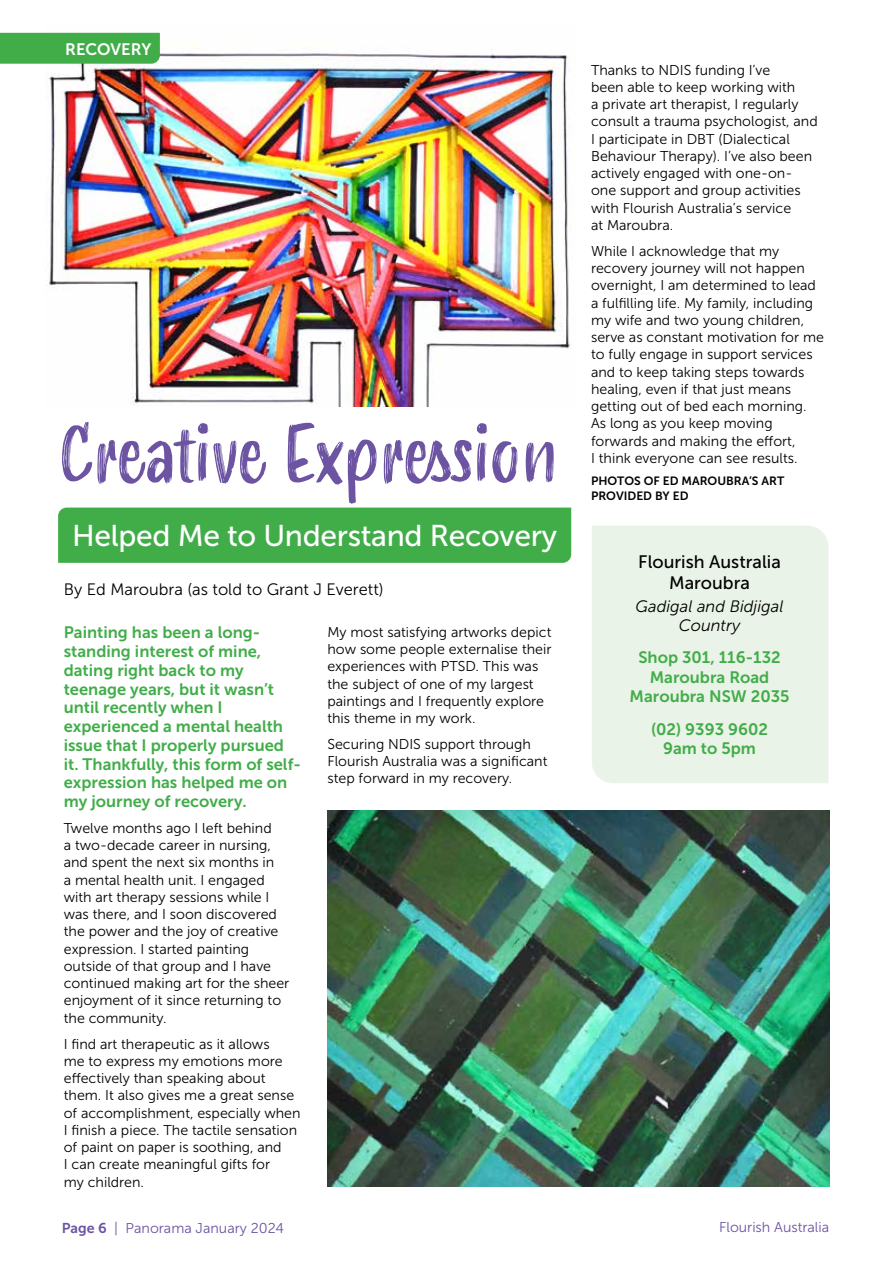
<style>
.page{position:relative;width:893px;height:1263px;background:#fff}
.page>*{position:absolute;margin:0;border:0;box-sizing:border-box;transform-origin:0 0}
.t1{font:78px "Smoothy";letter-spacing:-.02em;color:#6c54a3}
.t2{font:30px "Museo Sans 500";letter-spacing:-.01em;color:#fff}
.t3{font:18px/21px "Museo Sans 500";color:#000;text-align:center}
.t4{font:16.5px/18.8px "Museo Sans 700";color:#41ad49;text-align:center}
.t5{font:16.5px "Museo Sans 300";color:#000}
.t6{font:italic 16.5px/19.5px "Museo Sans 300";color:#000;text-align:center}
.t7{font:16.5px "Museo Sans 700";letter-spacing:-.005em;color:#fff}
.t8{font:14.25px/17.2px "Museo Sans 300";color:#000}
.t9{font:14.25px "Museo Sans 300";color:#6c54a3}
.t10{font:12px/14.4px "Museo Sans 700";color:#000}
.s1{font-family:"Museo Sans 700"}
</style>
<div class="page">
<img style="left:45px;top:32px;width:525px;height:374px">
<div style="left:58px;top:508px;width:513px;height:55px;background:#41ad49"></div>
<div style="left:0;top:33px;width:160px;height:31px;background:#41ad49"></div>
<div style="left:592px;top:526px;width:236px;height:257px;background:#eaf3e7"></div>
<img style="left:327px;top:810px;width:502px;height:376px">
<p class="t7" style="left:65px;top:40px;width:88px">RECOVERY</p>
<h1 class="t1" style="left:58px;top:397px;width:502px">Creative Expression</h1>
<h2 class="t2" style="left:72px;top:520px;width:486px">Helped Me to Understand Recovery</h2>
<p class="t5" style="left:64px;top:581px;width:321px">By Ed Maroubra (as told to Grant J Everett)</p>
<p class="t4" style="left:64px;top:623px;width:239px;text-align:left">Painting has been a long&shy;standing interest of mine, dating right back to my teenage years, but it wasn’t until recently when I experienced a mental health issue that I properly pursued it. Thankfully, this form of self&shy;expression has helped me on my journey of recovery.</p>
<p class="t8" style="left:64px;top:819px;width:227px">Twelve months ago I left behind<br>a two-decade career in nursing, and spent the next six months in<br>a mental health unit. I engaged with art therapy sessions while I was there, and I soon discovered the power and the joy of creative expression. I started painting outside of that group and I have continued making art for the sheer enjoyment of it since returning to the community.</p>
<p class="t8" style="left:64px;top:1035px;width:238px">I find art therapeutic as it allows<br>me to express my emotions more effectively than speaking about them. It also gives me a great sense of accomplishment, especially when<br>I finish a piece. The tactile sensation of paint on paper is soothing, and<br>I can create meaningful gifts for<br>my children.</p>
<p class="t8" style="left:327px;top:623px;width:226px">My most satisfying artworks depict how some people externalise their experiences with PTSD. This was the subject of one of my largest paintings and I frequently explore this theme in my work.</p>
<p class="t8" style="left:327px;top:735px;width:222px">Securing NDIS support through<br>Flourish Australia was a significant step forward in my recovery.</p>
<p class="t8" style="left:591px;top:61px;width:228px">Thanks to NDIS funding I’ve<br>been able to keep working with<br>a private art therapist, I regularly consult a trauma psychologist, and<br>I participate in DBT (Dialectical<br>Behaviour Therapy). I’ve also been actively engaged with one-on&shy;one support and group activities with Flourish Australia’s service<br>at Maroubra.</p>
<p class="t8" style="left:591px;top:242px;width:234px">While I acknowledge that my recovery journey will not happen overnight, I am determined to lead a fulfilling life. My family, including my wife and two young children, serve as constant motivation for me to fully engage in support services and to keep taking steps towards healing, even if that just means getting out of bed each morning.<br>As long as you keep moving forwards and making the effort,<br>I think everyone can see results.</p>
<p class="t10" style="left:591px;top:474px;width:195px">PHOTOS OF ED MAROUBRA’S ART<br>PROVIDED BY ED</p>
<p class="t3" style="left:638px;top:551px;width:144px">Flourish Australia<br>Maroubra</p>
<p class="t6" style="left:636px;top:596px;width:149px">Gadigal and Bidjigal<br>Country</p>
<p class="t4" style="left:630px;top:648px;width:161px;line-height:19.5px">Shop 301, 116-132<br>Maroubra Road<br>Maroubra NSW 2035</p>
<p class="t4" style="left:651px;top:719px;width:118px;line-height:19.5px">(02) 9393 9602<br>9am to 5pm</p>
<p class="t9" style="left:62px;top:1221px;width:224px"><span class="s1">Page 6</span> | Panorama January 2024</p>
<p class="t9" style="left:719px;top:1219px;width:112px">Flourish Australia</p>
</div>
